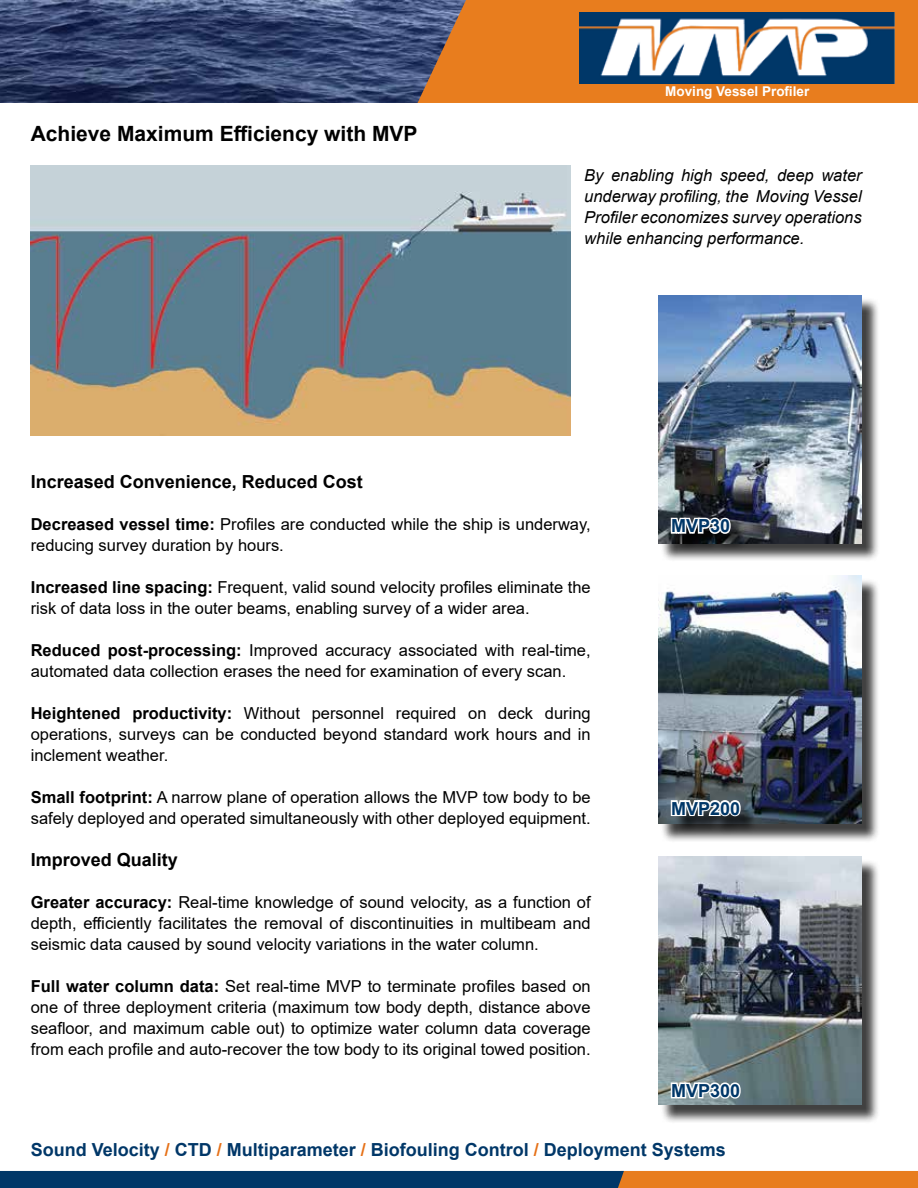
<style>
.page{position:relative;width:918px;height:1188px;background:#fff}
.page>*{position:absolute;margin:0;border:0;box-sizing:border-box;transform-origin:0 0}
.t1{font:700 21px "Arial";color:#000}
.t2{font:700 18px "Arial";color:#003768}
.t3{font:700 18px "Arial";color:#000}
.t4{font:16.5px/21px "Arial";color:#000}
.t5{font:italic 16.5px/21px "Arial";color:#000;text-align:justify}
.t6{font:700 13.5px "Arial";color:#fff}
.s1{font-weight:700}
.s2{color:#e67016}
</style>
<div class="page">
<div style="left:661px;top:859px;width:219px;height:264px;background:#000;opacity:.75"></div>
<img style="left:658px;top:857px;width:204px;height:248px">
<div style="left:661px;top:578px;width:219px;height:264px;background:#000;opacity:.75"></div>
<img style="left:658px;top:576px;width:204px;height:248px">
<div style="left:661px;top:297px;width:219px;height:265px;background:#000;opacity:.75"></div>
<img style="left:658px;top:295px;width:204px;height:248px">
<svg style="left:0;top:1171px;width:918px;height:17px;background:#4a4d50"></svg>
<div style="left:466px;top:0;width:452px;height:103px;background:#e87d1e"></div>
<img style="left:0;top:0;width:466px;height:103px">
<img style="left:580px;top:13px;width:315px;height:70px">
<div style="left:673px;top:520px;width:76px;height:33px;background:#000;opacity:.75"></div>
<svg style="left:669px;top:498px;width:64px;height:42px"></svg>
<div style="left:673px;top:803px;width:86px;height:32px;background:#000;opacity:.75"></div>
<svg style="left:669px;top:780px;width:74px;height:42px"></svg>
<svg style="left:669px;top:1063px;width:74px;height:42px"></svg>
<img style="left:31px;top:165px;width:540px;height:270px">
<p class="t1" style="left:31px;top:119px;width:388px">Achieve Maximum Efficiency with MVP</p>
<p class="t6" style="left:665px;top:82px;width:146px">Moving Vessel Profiler</p>
<p class="t5" style="left:584px;top:165px;width:279px">By enabling high speed, deep water underway profiling, the Moving Vessel Profiler economizes survey operations while enhancing performance.</p>
<p class="t3" style="left:31px;top:469px;width:334px">Increased Convenience, Reduced Cost</p>
<p class="t4" style="left:31px;top:514px;width:562px"><span class="s1">Decreased vessel time:</span> Profiles are conducted while the ship is underway, reducing survey duration by hours.</p>
<p class="t4" style="left:31px;top:577px;width:562px"><span class="s1">Increased line spacing:</span> Frequent, valid sound velocity profiles eliminate the risk of data loss in the outer beams, enabling survey of a wider area.</p>
<p class="t4" style="left:31px;top:640px;width:562px"><span class="s1">Reduced post-processing:</span> Improved accuracy associated with real-time, automated data collection erases the need for examination of every scan.</p>
<p class="t4" style="left:31px;top:703px;width:562px;text-align:justify"><span class="s1">Heightened productivity:</span> Without personnel required on deck during operations, surveys can be conducted beyond standard work hours and in inclement weather.</p>
<p class="t4" style="left:31px;top:787px;width:562px"><span class="s1">Small footprint:</span> A narrow plane of operation allows the MVP tow body to be safely deployed and operated simultaneously with other deployed equipment.</p>
<p class="t3" style="left:31px;top:847px;width:149px">Improved Quality</p>
<p class="t4" style="left:31px;top:892px;width:562px;text-align:justify"><span class="s1">Greater accuracy:</span> Real-time knowledge of sound velocity, as a function of depth, efficiently facilitates the removal of discontinuities in multibeam and seismic data caused by sound velocity variations in the water column.</p>
<p class="t4" style="left:31px;top:976px;width:561px;text-align:justify"><span class="s1">Full water column data:</span> Set real-time MVP to terminate profiles based on one of three deployment criteria (maximum tow body depth, distance above seafloor, and maximum cable out) to optimize water column data coverage from each profile and auto-recover the tow body to its original towed position.</p>
<p class="t2" style="left:671px;top:513px;width:61px">MVP30</p>
<p class="t2" style="left:671px;top:796px;width:71px">MVP200</p>
<p class="t2" style="left:671px;top:1078px;width:71px">MVP300</p>
<p class="t2" style="left:31px;top:1137px;width:697px">Sound Velocity <span class="s2">/</span> CTD <span class="s2">/</span> Multiparameter <span class="s2">/</span> Biofouling Control <span class="s2">/</span> Deployment Systems</p>
</div>
